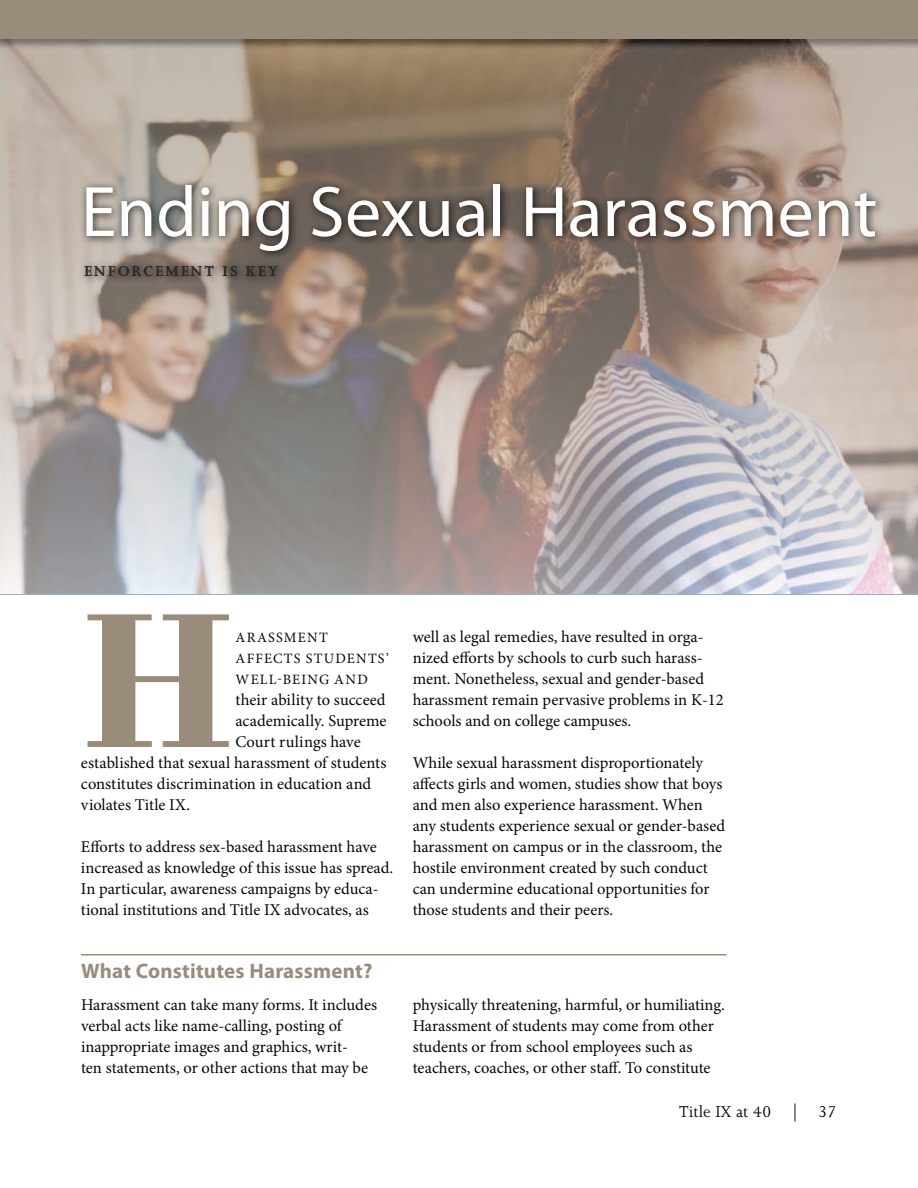
<style>
.page{position:relative;width:918px;height:1188px;background:#fff}
.page>*{position:absolute;margin:0;border:0;box-sizing:border-box;transform-origin:0 0}
.t1{font:700 198.45px "Bodoni Std";color:#9a8c7b}
.t2{font:72px "Myriad Pro";color:#fff}
.t3{font:700 21px "Myriad Pro";letter-spacing:.01em;color:#9a8c7b}
.t4{font:18px "Joanna";color:#040809}
.t5{font:16.5px/21px "Minion Pro";color:#040809}
.t6{font:700 16.5px "Joanna";letter-spacing:.12em;color:#282829}
.t7{font:14.25px/21px "Minion Pro";letter-spacing:.085em;color:#040809}
</style>
<div class="page">
<hr style="left:81px;top:954px;width:645px;height:2px;background:#9a8c7b">
<div style="left:0;top:0;width:918px;height:38px;background:#9a8c7b"></div>
<img style="left:0;top:49px;width:867px;height:148px">
<img style="left:867px;top:49px;width:51px;height:545px">
<img style="left:0;top:197px;width:102px;height:397px">
<img style="left:102px;top:286px;width:766px;height:308px">
<img style="left:0;top:39px;width:918px;height:10px">
<img style="left:79px;top:178px;width:806px;height:108px">
<h2 class="t2" style="left:81px;top:184px;width:798px">Ending Sexual Harassment</h2>
<p class="t6" style="left:84px;top:265px;width:195px">ENFORCEMENT IS KEY</p>
<h1 class="t1" style="left:81px;top:562px;width:156px">H</h1>
<p class="t7" style="left:236px;top:628px;width:155px">ARASSMENT<br>AFFECTS STUDENTS’<br>WELL-BEING AND</p>
<p class="t5" style="left:235px;top:691px;width:152px">their ability to succeed</p>
<p class="t5" style="left:235px;top:712px;width:152px">academically. Supreme</p>
<p class="t5" style="left:235px;top:733px;width:127px">Court rulings have</p>
<p class="t5" style="left:81px;top:754px;width:307px">established that sexual harassment of students</p>
<p class="t5" style="left:81px;top:775px;width:292px">constitutes discrimination in education and</p>
<p class="t5" style="left:81px;top:796px;width:111px">violates Title IX.</p>
<p class="t5" style="left:81px;top:838px;width:314px">Efforts to address sex-based harassment have increased as knowledge of this issue has spread.<br>In particular, awareness campaigns by educa&shy;tional institutions and Title IX advocates, as</p>
<p class="t5" style="left:413px;top:628px;width:313px">well as legal remedies, have resulted in orga&shy;nized efforts by schools to curb such harass&shy;ment. Nonetheless, sexual and gender-based harassment remain pervasive problems in K-12 schools and on college campuses.</p>
<p class="t5" style="left:413px;top:754px;width:314px">While sexual harassment disproportionately affects girls and women, studies show that boys and men also experience harassment. When any students experience sexual or gender-based harassment on campus or in the classroom, the hostile environment created by such conduct can undermine educational opportunities for those students and their peers.</p>
<p class="t3" style="left:81px;top:963px;width:293px">What Constitutes Harassment?</p>
<p class="t5" style="left:81px;top:995px;width:298px">Harassment can take many forms. It includes verbal acts like name-calling, posting of inappropriate images and graphics, writ-<br>ten statements, or other actions that may be</p>
<p class="t5" style="left:413px;top:995px;width:314px">physically threatening, harmful, or humiliating.<br>Harassment of students may come from other students or from school employees such as teachers, coaches, or other staff. To constitute</p>
<p class="t4" style="left:679px;top:1105px;width:159px">Title IX at 40 | 37</p>
</div>
